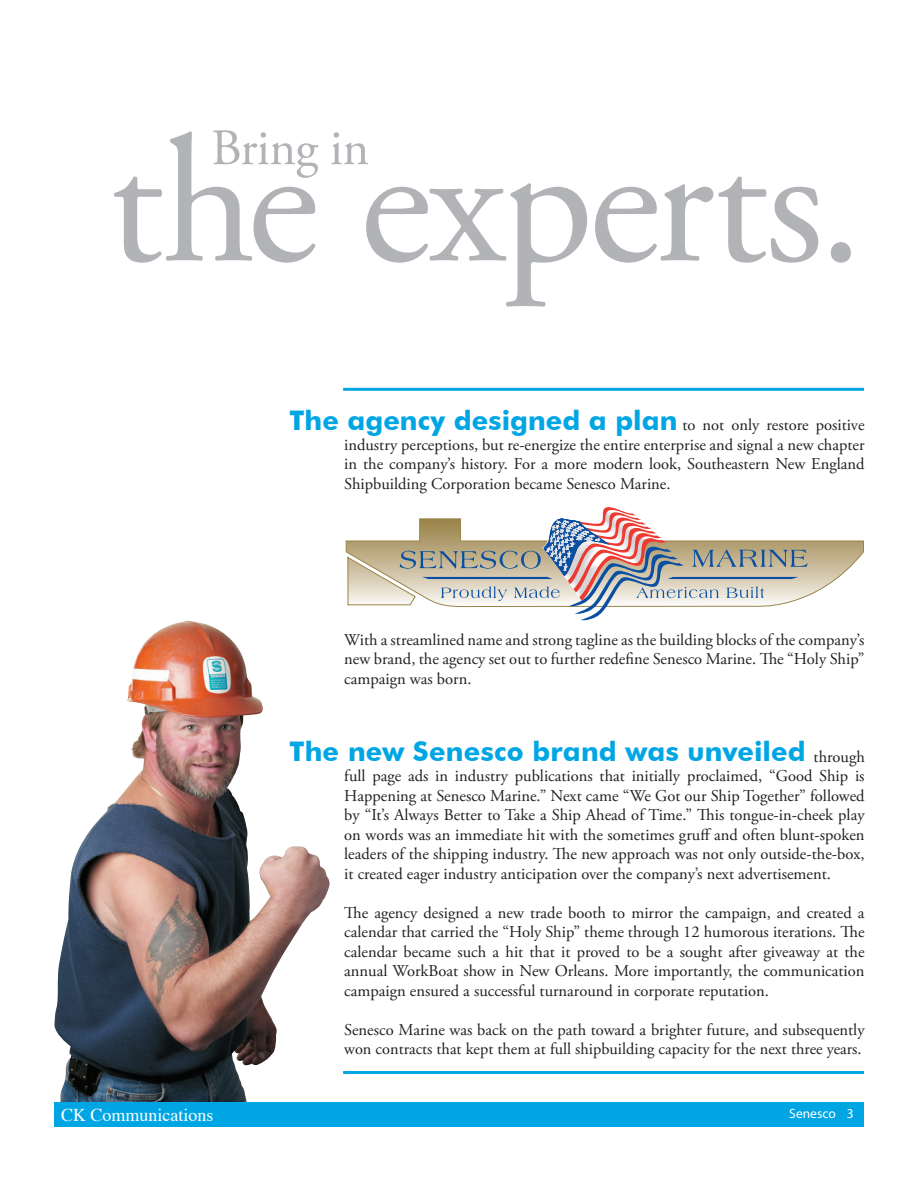
<style>
.page{position:relative;width:918px;height:1188px;background:#fff}
.page>*{position:absolute;margin:0;border:0;box-sizing:border-box;transform-origin:0 0}
.t1{font:180px "Adobe Garamond Pro";letter-spacing:-.02em;color:#b2b3b7}
.t2{font:51px "Adobe Garamond Pro";letter-spacing:-.01em;color:#b2b3b7}
.t3{font:700 27px "Futura BT";letter-spacing:.005em;color:#00a6e4}
.t4{font:18px "Times";color:#fff}
.t5{font:16.5px/19.5px "Adobe Garamond Pro";color:#231f20;text-align:justify}
.t6{font:13.5px "Myriad Pro";color:#fff}
</style>
<div class="page">
<img style="left:54px;top:622px;width:276px;height:480px">
<div style="left:54px;top:1102px;width:810px;height:24px;background:#00a6e4"></div>
<hr style="left:343px;top:388px;width:521px;height:3px;background:#00a6e4">
<hr style="left:343px;top:1071px;width:521px;height:3px;background:#00a6e4">
<svg style="left:346px;top:540px;width:518px;height:56px"></svg>
<svg style="left:347px;top:507px;width:461px;height:113px"></svg>
<p class="t2" style="left:211px;top:117px;width:160px">Bring in</p>
<p class="t1" style="left:108px;top:95px;width:757px">the experts.</p>
<p class="t3" style="left:290px;top:404px;width:389px">The agency designed a plan</p>
<p class="t5" style="left:344px;top:416px;width:522px;text-indent:338px">to not only restore positive industry perceptions, but re-energize the entire enterprise and signal a new chapter in the company’s history. For a more modern look, Southeastern New England Shipbuilding Corporation became Senesco Marine.</p>
<p class="t5" style="left:344px;top:631px;width:522px">With a streamlined name and strong tagline as the building blocks of the company’s new brand, the agency set out to further redefine Senesco Marine. The “Holy Ship” campaign was born.</p>
<p class="t3" style="left:290px;top:735px;width:518px">The new Senesco brand was unveiled</p>
<p class="t5" style="left:344px;top:748px;width:522px;text-indent:469px">through full page ads in industry publications that initially proclaimed, “Good Ship is Happening at Senesco Marine.” Next came “We Got our Ship Together” followed by “It’s Always Better to Take a Ship Ahead of Time.” This tongue-in-cheek play on words was an immediate hit with the sometimes gruff and often blunt-spoken leaders of the shipping industry. The new approach was not only outside-the-box, it created eager industry anticipation over the company’s next advertisement.</p>
<p class="t5" style="left:344px;top:904px;width:522px">The agency designed a new trade booth to mirror the campaign, and created a calendar that carried the “Holy Ship” theme through 12 humorous iterations. The calendar became such a hit that it proved to be a sought after giveaway at the annual WorkBoat show in New Orleans. More importantly, the communication campaign ensured a successful turnaround in corporate reputation.</p>
<p class="t5" style="left:344px;top:1021px;width:522px">Senesco Marine was back on the path toward a brighter future, and subsequently won contracts that kept them at full shipbuilding capacity for the next three years.</p>
<p class="t4" style="left:61px;top:1098px;width:154px">CK Communications</p>
<p class="t6" style="left:789px;top:1106px;width:66px">Senesco 3</p>
</div>
